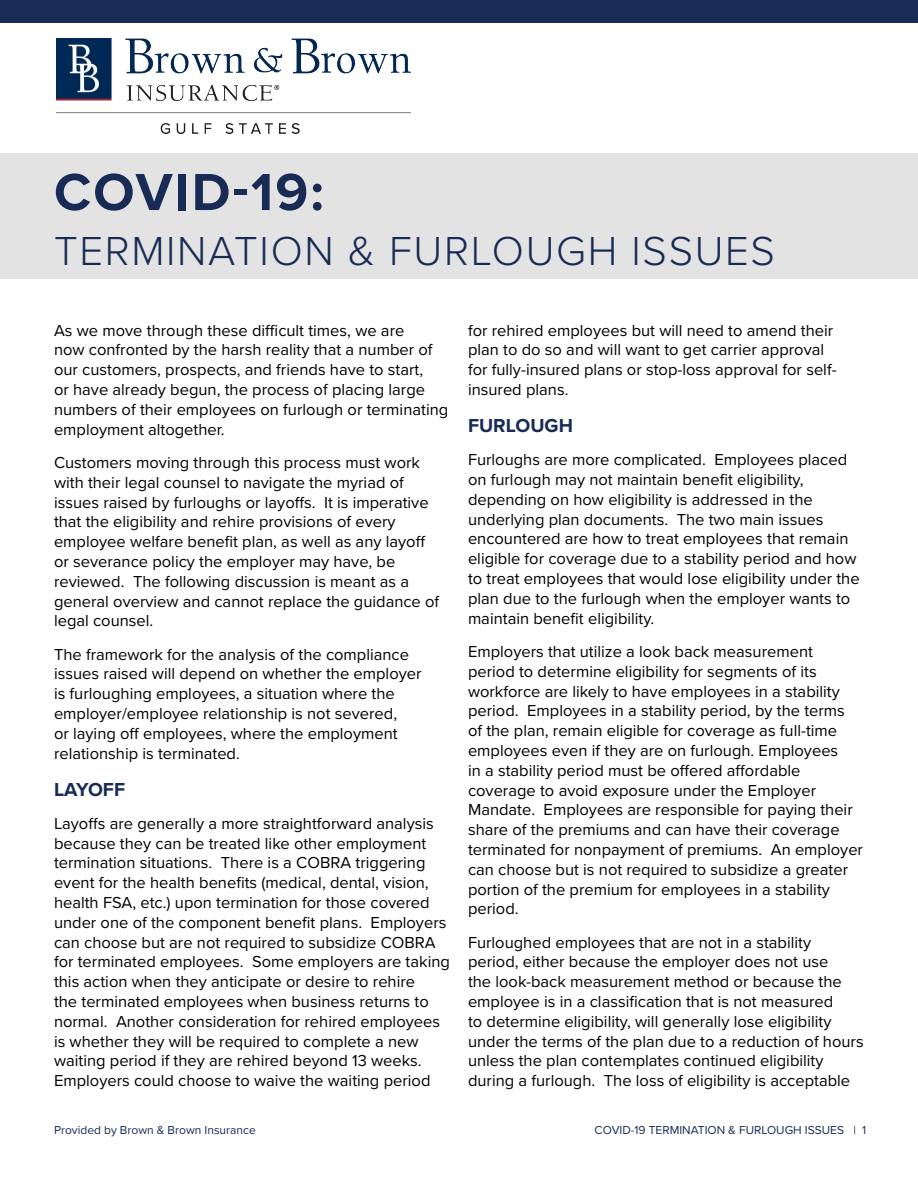
<style>
.page{position:relative;width:918px;height:1188px;background:#fff}
.page>*{position:absolute;margin:0;border:0;box-sizing:border-box;transform-origin:0 0}
.t1{font:700 54px "Proxima Nova";letter-spacing:.04em;color:#172b54}
.t2{font:300 42px "Proxima Nova";letter-spacing:.04em;color:#172b54}
.t3{font:700 19.5px "Proxima Nova";color:#172b54}
.t4{font:16.5px/19.8px "Proxima Nova";color:#000}
.t5{font:12px "Proxima Nova";color:#172b54}
</style>
<div class="page">
<div style="left:0;top:0;width:918px;height:23px;background:#182b55"></div>
<div style="left:0;top:154px;width:918px;height:125px;background:#e3e3e4"></div>
<img style="left:57px;top:38px;width:353px;height:95px">
<p class="t1" style="left:54px;top:152px;width:271px">COVID-19:</p>
<p class="t2" style="left:54px;top:220px;width:723px">TERMINATION &amp; FURLOUGH ISSUES</p>
<p class="t4" style="left:54px;top:320px;width:396px">As we move through these difficult times, we are<br>now confronted by the harsh reality that a number of our customers, prospects, and friends have to start,<br>or have already begun, the process of placing large numbers of their employees on furlough or terminating employment altogether.</p>
<p class="t4" style="left:54px;top:452px;width:387px">Customers moving through this process must work with their legal counsel to navigate the myriad of issues raised by furloughs or layoffs. It is imperative that the eligibility and rehire provisions of every employee welfare benefit plan, as well as any layoff or severance policy the employer may have, be reviewed. The following discussion is meant as a general overview and cannot replace the guidance of legal counsel.</p>
<p class="t4" style="left:54px;top:644px;width:369px">The framework for the analysis of the compliance issues raised will depend on whether the employer is furloughing employees, a situation where the employer/employee relationship is not severed,<br>or laying off employees, where the employment relationship is terminated.</p>
<p class="t3" style="left:54px;top:775px;width:73px">LAYOFF</p>
<p class="t4" style="left:54px;top:813px;width:397px">Layoffs are generally a more straightforward analysis because they can be treated like other employment termination situations. There is a COBRA triggering event for the health benefits (medical, dental, vision, health FSA, etc.) upon termination for those covered under one of the component benefit plans. Employers can choose but are not required to subsidize COBRA for terminated employees. Some employers are taking this action when they anticipate or desire to rehire<br>the terminated employees when business returns to normal. Another consideration for rehired employees is whether they will be required to complete a new waiting period if they are rehired beyond 13 weeks.<br>Employers could choose to waive the waiting period</p>
<p class="t4" style="left:468px;top:320px;width:370px">for rehired employees but will need to amend their plan to do so and will want to get carrier approval for fully-insured plans or stop-loss approval for self&shy;insured plans.</p>
<p class="t3" style="left:468px;top:411px;width:106px">FURLOUGH</p>
<p class="t4" style="left:468px;top:449px;width:393px">Furloughs are more complicated. Employees placed on furlough may not maintain benefit eligibility, depending on how eligibility is addressed in the underlying plan documents. The two main issues encountered are how to treat employees that remain eligible for coverage due to a stability period and how to treat employees that would lose eligibility under the plan due to the furlough when the employer wants to maintain benefit eligibility.</p>
<p class="t4" style="left:468px;top:641px;width:397px">Employers that utilize a look back measurement period to determine eligibility for segments of its workforce are likely to have employees in a stability period. Employees in a stability period, by the terms of the plan, remain eligible for coverage as full-time employees even if they are on furlough. Employees<br>in a stability period must be offered affordable coverage to avoid exposure under the Employer Mandate. Employees are responsible for paying their share of the premiums and can have their coverage terminated for nonpayment of premiums. An employer can choose but is not required to subsidize a greater portion of the premium for employees in a stability period.</p>
<p class="t4" style="left:468px;top:932px;width:397px">Furloughed employees that are not in a stability period, either because the employer does not use<br>the look-back measurement method or because the employee is in a classification that is not measured<br>to determine eligibility, will generally lose eligibility under the terms of the plan due to a reduction of hours unless the plan contemplates continued eligibility during a furlough. The loss of eligibility is acceptable</p>
<p class="t5" style="left:54px;top:1121px;width:203px">Provided by Brown &amp; Brown Insurance</p>
<p class="t5" style="left:595px;top:1121px;width:273px">COVID-19 TERMINATION &amp; FURLOUGH ISSUES | 1</p>
</div>
